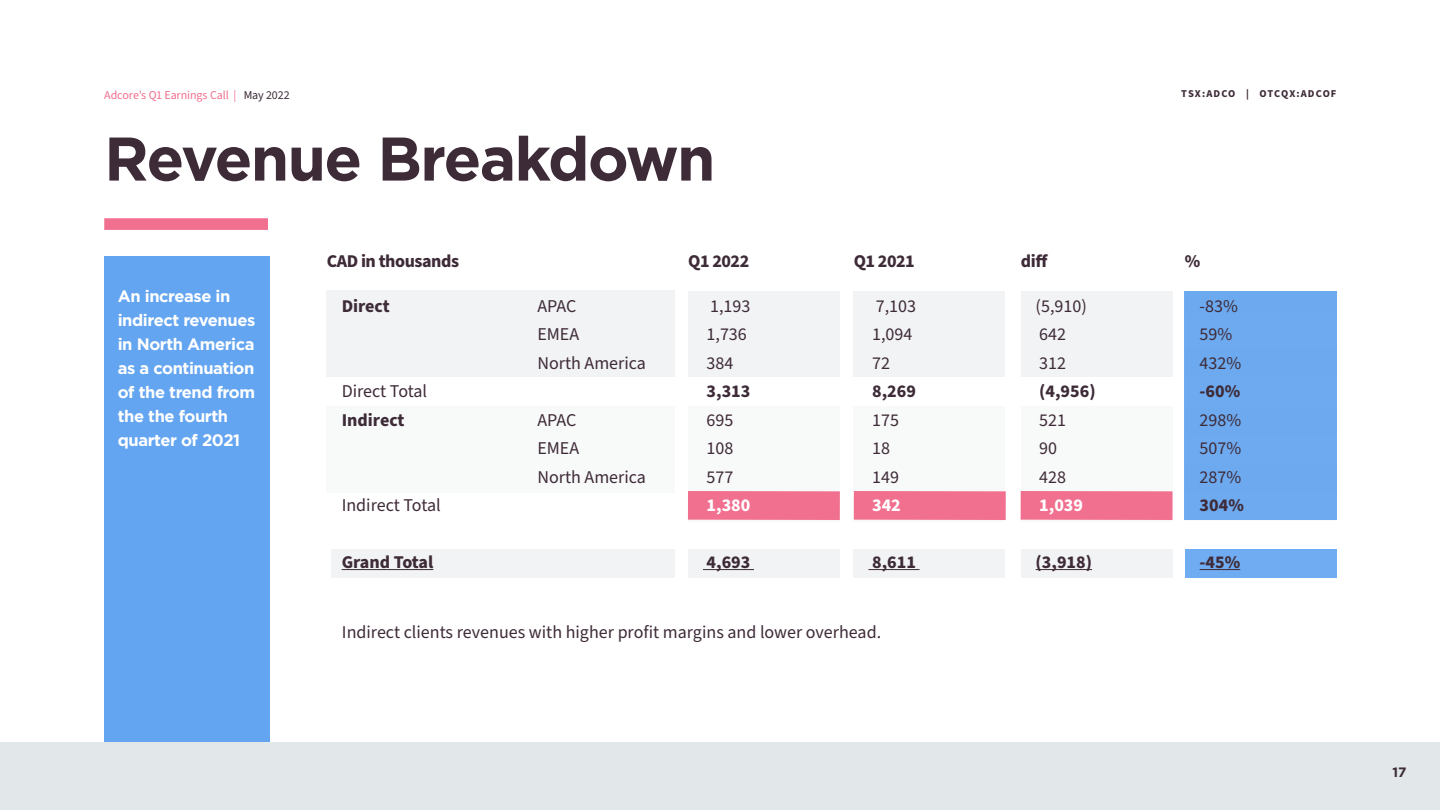
<style>
.page{position:relative;width:1440px;height:810px;background:#fff}
.page>*{position:absolute;margin:0;border:0;box-sizing:border-box;transform-origin:0 0}
.t1{font:700 61.5px "Homepage Baukasten";letter-spacing:-.025em;color:#3e2b38}
.t2{font:18px/28.5px "Source Sans Pro";color:#3e2b38}
.t3{font:700 18px "Source Sans Pro";letter-spacing:-.01em;color:#3e2b38}
.t4{font:700 18px "Source Sans Pro";color:#fff}
.t5{font:700 16.5px/24px "Homepage Baukasten";letter-spacing:-.025em;color:#fff}
.t6{font:700 13.5px "Homepage Baukasten";color:#3e2b38}
.t7{font:12px "Source Sans Pro";letter-spacing:-.01em;color:#f1708f}
.t8{font:700 10.5px "Source Sans Pro";letter-spacing:.095em;color:#3e2b38}
.s1{color:#3e2b38}
</style>
<div class="page">
<div style="left:0;top:742px;width:1440px;height:68px;background:#e2e7e9"></div>
<div style="left:104px;top:218px;width:164px;height:12px;background:#f1708f"></div>
<div style="left:327px;top:291px;width:348px;height:87px;background:#f1f3f4"></div>
<div style="left:688px;top:291px;width:152px;height:29px;background:#f1f3f4"></div>
<div style="left:854px;top:291px;width:151px;height:29px;background:#f1f3f4"></div>
<div style="left:1021px;top:291px;width:152px;height:29px;background:#f1f3f4"></div>
<div style="left:1185px;top:291px;width:151px;height:29px;background:#6ca9ef"></div>
<div style="left:688px;top:320px;width:152px;height:28px;background:#f1f3f4"></div>
<div style="left:854px;top:320px;width:151px;height:28px;background:#f1f3f4"></div>
<div style="left:1021px;top:320px;width:152px;height:28px;background:#f1f3f4"></div>
<div style="left:688px;top:435px;width:152px;height:28px;background:#f8f9f9"></div>
<div style="left:688px;top:493px;width:152px;height:28px;background:#f8f9f9"></div>
<div style="left:854px;top:435px;width:151px;height:28px;background:#f8f9f9"></div>
<div style="left:854px;top:493px;width:151px;height:28px;background:#f8f9f9"></div>
<div style="left:1021px;top:435px;width:152px;height:28px;background:#f8f9f9"></div>
<div style="left:1021px;top:493px;width:152px;height:28px;background:#f8f9f9"></div>
<div style="left:688px;top:348px;width:152px;height:29px;background:#f1f3f4"></div>
<div style="left:854px;top:348px;width:151px;height:29px;background:#f1f3f4"></div>
<div style="left:1021px;top:348px;width:152px;height:29px;background:#f1f3f4"></div>
<div style="left:688px;top:463px;width:152px;height:29px;background:#f8f9f9"></div>
<div style="left:854px;top:463px;width:151px;height:29px;background:#f8f9f9"></div>
<div style="left:1021px;top:463px;width:152px;height:29px;background:#f8f9f9"></div>
<div style="left:327px;top:406px;width:348px;height:87px;background:#f8f9f9"></div>
<div style="left:688px;top:406px;width:152px;height:28px;background:#f8f9f9"></div>
<div style="left:854px;top:406px;width:151px;height:28px;background:#f8f9f9"></div>
<div style="left:1021px;top:406px;width:152px;height:28px;background:#f8f9f9"></div>
<div style="left:331px;top:549px;width:343px;height:29px;background:#f1f3f4"></div>
<div style="left:688px;top:549px;width:152px;height:29px;background:#f1f3f4"></div>
<div style="left:854px;top:549px;width:151px;height:29px;background:#f1f3f4"></div>
<div style="left:1021px;top:549px;width:152px;height:29px;background:#f1f3f4"></div>
<div style="left:1185px;top:549px;width:151px;height:29px;background:#70acf2"></div>
<div style="left:327px;top:377px;width:854px;height:28px;background:#fff"></div>
<div style="left:1185px;top:492px;width:151px;height:29px;background:#f8f9f9"></div>
<div style="left:1184px;top:292px;width:152px;height:228px;background:#6da9ef"></div>
<div style="left:688px;top:491px;width:152px;height:29px;background:#f1708f"></div>
<div style="left:854px;top:491px;width:152px;height:29px;background:#f1708f"></div>
<div style="left:1021px;top:491px;width:152px;height:29px;background:#f1708f"></div>
<hr style="left:342px;top:569px;width:91px;height:1px;background:#3e2b38">
<hr style="left:703px;top:569px;width:51px;height:1px;background:#3e2b38">
<hr style="left:869px;top:569px;width:51px;height:1px;background:#3e2b38">
<hr style="left:1036px;top:569px;width:56px;height:1px;background:#3e2b38">
<hr style="left:1200px;top:569px;width:40px;height:1px;background:#3e2b38">
<div style="left:104px;top:256px;width:166px;height:486px;background:#63a5f1"></div>
<p class="t7" style="left:104px;top:87px;width:187px">Adcore’s Q1 Earnings Call | <span class="s1">May 2022</span></p>
<h1 class="t1" style="left:104px;top:123px;width:613px">Revenue Breakdown</h1>
<p class="t8" style="left:1181px;top:87px;width:157px">TSX:ADCO | OTCQX:ADCOF</p>
<p class="t5" style="left:118px;top:284px;width:139px">An increase in indirect revenues in North America as a continuation of the trend from the the fourth quarter of 2021</p>
<p class="t3" style="left:327px;top:248px;width:134px">CAD in thousands</p>
<p class="t3" style="left:688px;top:248px;width:63px">Q1 2022</p>
<p class="t3" style="left:854px;top:248px;width:63px">Q1 2021</p>
<p class="t3" style="left:1021px;top:248px;width:29px">diff</p>
<p class="t3" style="left:1185px;top:248px;width:17px">%</p>
<p class="t3" style="left:342px;top:294px;width:50px">Direct</p>
<p class="t2" style="left:342px;top:378px;width:87px">Direct Total</p>
<p class="t3" style="left:342px;top:407px;width:64px">Indirect</p>
<p class="t2" style="left:342px;top:492px;width:101px">Indirect Total</p>
<p class="t3" style="left:342px;top:550px;width:93px">Grand Total</p>
<p class="t2" style="left:537px;top:292px;width:110px">APAC<br>EMEA<br>North America</p>
<p class="t2" style="left:537px;top:406px;width:110px">APAC<br>EMEA<br>North America</p>
<p class="t2" style="left:707px;top:292px;width:45px">1,193<br>1,736<br>384</p>
<p class="t3" style="left:707px;top:379px;width:45px">3,313</p>
<p class="t2" style="left:707px;top:406px;width:28px;text-align:justify">695<br>108<br>577</p>
<p class="t4" style="left:707px;top:493px;width:45px">1,380</p>
<p class="t3" style="left:707px;top:550px;width:45px">4,693</p>
<p class="t2" style="left:872px;top:292px;width:45px">7,103<br>1,094<br>72</p>
<p class="t3" style="left:872px;top:379px;width:45px">8,269</p>
<p class="t2" style="left:872px;top:406px;width:28px">175<br>18<br>149</p>
<p class="t4" style="left:872px;top:493px;width:30px">342</p>
<p class="t3" style="left:872px;top:550px;width:45px">8,611</p>
<p class="t2" style="left:342px;top:619px;width:541px">Indirect clients revenues with higher profit margins and lower overhead.</p>
<p class="t2" style="left:1036px;top:292px;width:53px">(5,910)<br>642<br>312</p>
<p class="t3" style="left:1039px;top:379px;width:58px">(4,956)</p>
<p class="t2" style="left:1039px;top:406px;width:28px">521<br>90<br>428</p>
<p class="t4" style="left:1039px;top:493px;width:45px">1,039</p>
<p class="t3" style="left:1036px;top:550px;width:58px">(3,918)</p>
<p class="t2" style="left:1200px;top:292px;width:43px">-83%<br>59%<br>432%</p>
<p class="t3" style="left:1200px;top:379px;width:42px">-60%</p>
<p class="t2" style="left:1200px;top:406px;width:43px;text-align:justify">298% 507% 287%</p>
<p class="t3" style="left:1200px;top:493px;width:46px">304%</p>
<p class="t3" style="left:1200px;top:550px;width:42px">-45%</p>
<p class="t6" style="left:1392px;top:765px;width:16px">17</p>
</div>
